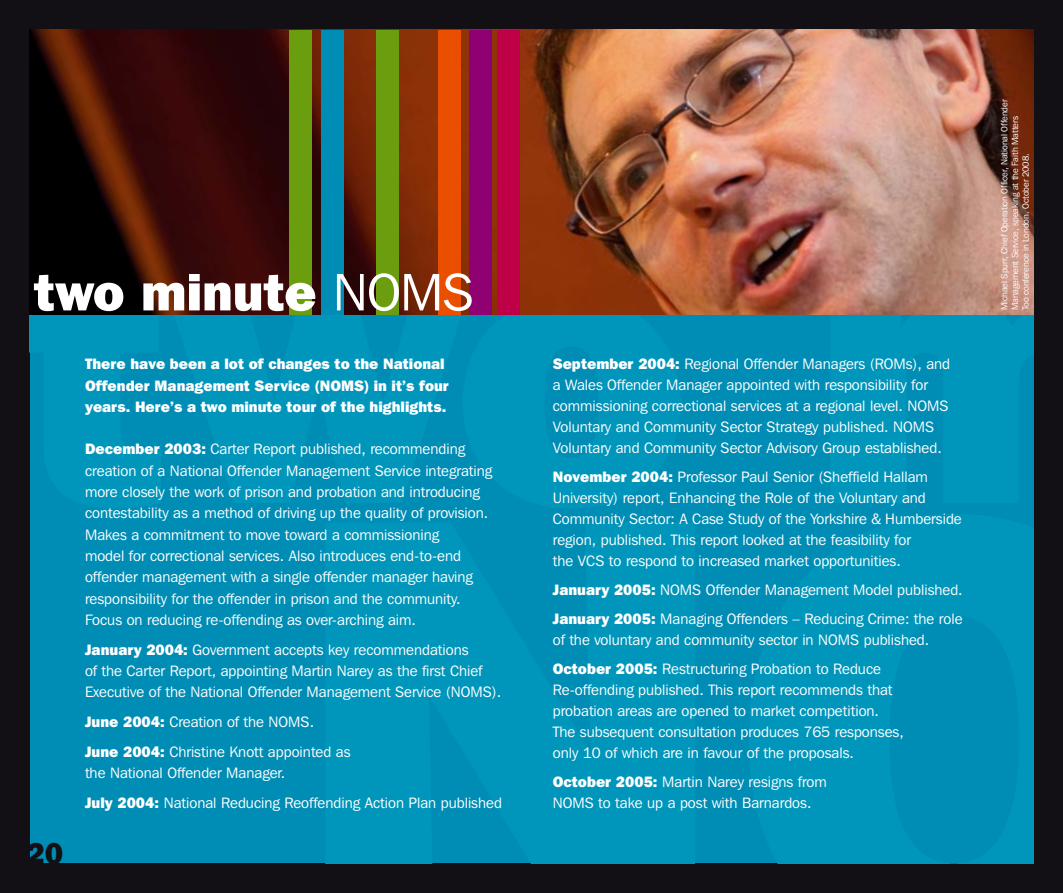
<style>
.page{position:relative;width:1063px;height:893px;background:#121015}
.page>*{position:absolute;margin:0;border:0;box-sizing:border-box;transform-origin:0 0}
.t1{font:800 52.5px "Franklin Gothic IT Cby BT";color:#fff}
.t2{font:800 30px "Franklin Gothic IT Cby BT";color:#121015}
.t3{font:15px/20.9px "Franklin Gothic IT Cby BT";color:#fff}
.t4{font:800 15px/21.3px "Franklin Gothic IT Cby BT";color:#fff}
.t5{font:9px/10.8px "Franklin Gothic IT Cby BT";letter-spacing:-.01em;color:#fff}
.s1{font-weight:400}
.s2{font-weight:800}
</style>
<div class="page">
<div style="left:30px;top:315px;width:1003px;height:548px;background:#0096bb"></div>
<img style="left:30px;top:30px;width:1003px;height:285px">
<div style="left:289px;top:30px;width:23px;height:284px;background:#6b9e0f"></div>
<div style="left:322px;top:30px;width:22px;height:285px;background:#008db5"></div>
<div style="left:377px;top:30px;width:22px;height:284px;background:#6b9e0f"></div>
<div style="left:438px;top:30px;width:22px;height:284px;background:#ea4f00"></div>
<div style="left:470px;top:30px;width:22px;height:285px;background:#8f0072"></div>
<div style="left:497px;top:30px;width:23px;height:284px;background:#c00046"></div>
<h1 class="t1" style="left:34px;top:258px;width:442px">two minute <span class="s1">NOMS</span></h1>
<h2 class="t2" style="left:26px;top:834px;width:38px">20</h2>
<p class="t4" style="left:85px;top:353px;width:365px">There have been a lot of changes to the National<br>Offender Management Service (NOMS) in it’s four years. Here’s a two minute tour of the highlights.</p>
<p class="t3" style="left:85px;top:438px;width:409px;line-height:21.3px"><span class="s2">December 2003:</span> Carter Report published, recommending creation of a National Offender Management Service integrating more closely the work of prison and probation and introducing contestability as a method of driving up the quality of provision.<br>Makes a commitment to move toward a commissioning<br>model for correctional services. Also introduces end-to-end offender management with a single offender manager having responsibility for the offender in prison and the community.<br>Focus on reducing re-offending as over-arching aim.</p>
<p class="t3" style="left:85px;top:639px;width:418px;line-height:21.3px"><span class="s2">January 2004:</span> Government accepts key recommendations<br>of the Carter Report, appointing Martin Narey as the first Chief<br>Executive of the National Offender Management Service (NOMS).</p>
<p class="t3" style="left:85px;top:707px;width:267px;line-height:29.8px"><span class="s2">June 2004:</span> Creation of the NOMS.<br><span class="s2">June 2004:</span> Christine Knott appointed as</p>
<p class="t3" style="left:85px;top:758px;width:418px;line-height:29.8px">the National Offender Manager.<br><span class="s2">July 2004:</span> National Reducing Reoffending Action Plan published</p>
<p class="t3" style="left:553px;top:353px;width:399px"><span class="s2">September 2004:</span> Regional Offender Managers (ROMs), and a Wales Offender Manager appointed with responsibility for commissioning correctional services at a regional level. NOMS Voluntary and Community Sector Strategy published. NOMS Voluntary and Community Sector Advisory Group established.</p>
<p class="t3" style="left:553px;top:466px;width:411px"><span class="s2">November 2004:</span> Professor Paul Senior (Sheffield Hallam University) report, Enhancing the Role of the Voluntary and Community Sector: A Case Study of the Yorkshire &amp; Humberside region, published. This report looked at the feasibility for<br>the VCS to respond to increased market opportunities.</p>
<p class="t3" style="left:553px;top:575px;width:412px;line-height:29.4px"><span class="s2">January 2005:</span> NOMS Offender Management Model published.<br><span class="s2">January 2005:</span> Managing Offenders – Reducing Crime: the role</p>
<p class="t3" style="left:553px;top:625px;width:378px;line-height:29.4px">of the voluntary and community sector in NOMS published.<br><span class="s2">October 2005:</span> Restructuring Probation to Reduce</p>
<p class="t3" style="left:553px;top:679px;width:353px">Re-offending published. This report recommends that probation areas are opened to market competition.<br>The subsequent consultation produces 765 responses, only 10 of which are in favour of the proposals.</p>
<p class="t3" style="left:553px;top:771px;width:276px"><span class="s2">October 2005:</span> Martin Narey resigns from<br>NOMS to take up a post with Barnardos.</p>
<p class="t5" style="left:999px;top:310px;width:212px;rotate:-90deg">Michael Spurr, Chief Operation Officer, National Offender<br>Management Service, speaking at the Faith Matters<br>Too conference in London. October 2008.</p>
</div>
